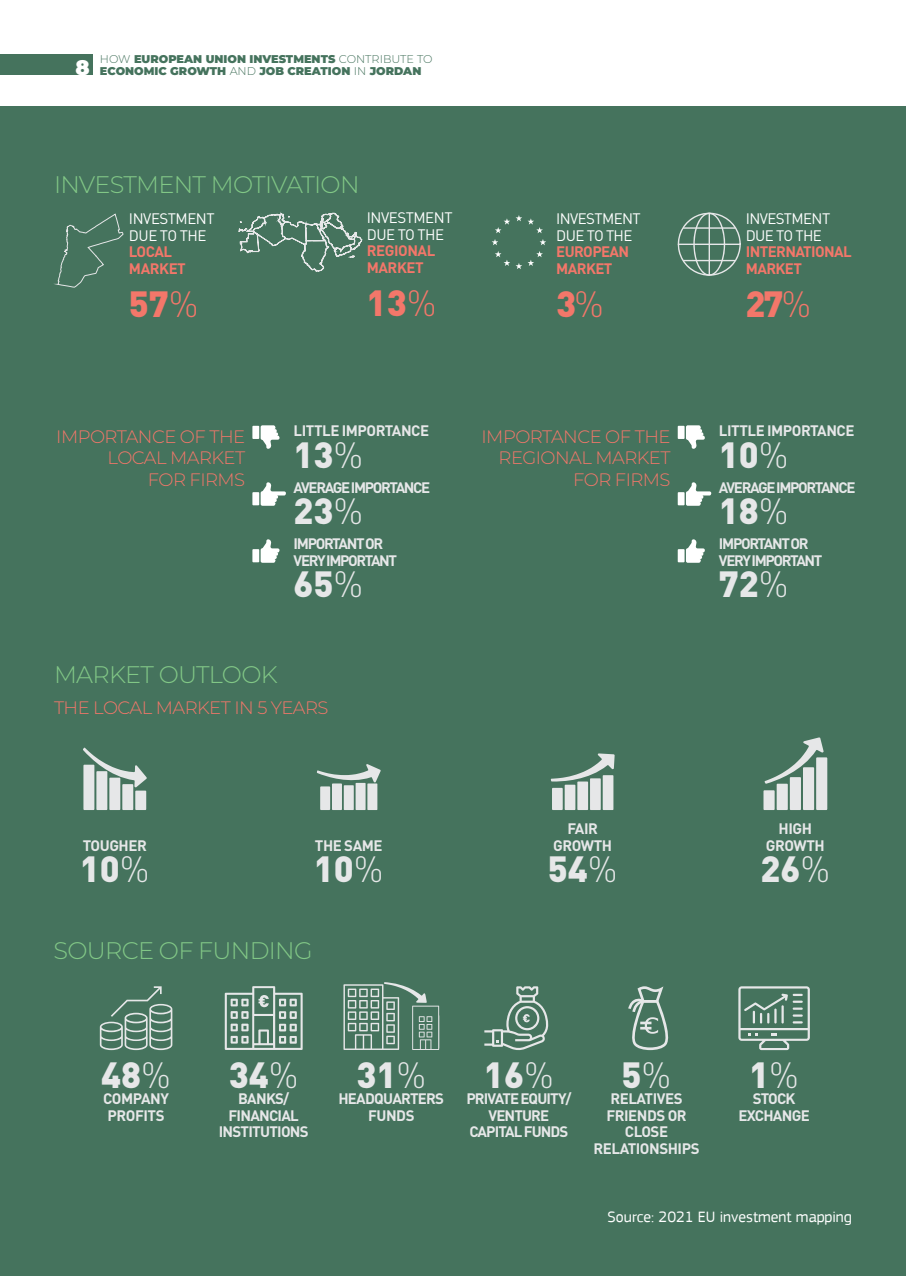
<style>
.page{position:relative;width:906px;height:1276px;background:#fff}
.page>*{position:absolute;margin:0;border:0;box-sizing:border-box;transform-origin:0 0}
.t1{font:900 36px "DIN Pro";color:#e6e7e8}
.t2{font:900 36px "DIN Pro";color:#f3776a}
.t3{font:300 24px "Montserrat";letter-spacing:-.03em;color:#81c786}
.t4{font:300 18px/21.6px "Montserrat";letter-spacing:-.03em;color:#f3776a}
.t5{font:15.75px "PF Square Sans Pro";color:#fff}
.t6{font:700 15px/16.5px "DIN Pro";letter-spacing:-.09em;color:#e6e7e8}
.t7{font:15px/16.5px "DIN Pro";letter-spacing:-.04em;color:#fff}
.t8{font:700 15px/16.5px "DIN Pro";letter-spacing:-.03em;color:#e6e7e8;text-align:center}
.t9{font:700 15px/16.5px "DIN Pro";letter-spacing:-.04em;color:#f3776a}
.t10{font:700 15px/16.5px "DIN Pro";letter-spacing:-.05em;color:#e6e7e8;text-align:center}
.t11{font:900 11.25px/12px "Montserrat";color:#45735d}
.s1{font-weight:300}
.s2{font-size:21px;color:#fff}
</style>
<div class="page">
<div style="left:0;top:106px;width:906px;height:1170px;background:#45735d"></div>
<div style="left:0;top:54px;width:92px;height:21px;background:#45735d"></div>
<svg style="left:677px;top:212px;width:64px;height:64px"></svg>
<svg style="left:686px;top:482px;width:25px;height:24px"></svg>
<div style="left:677px;top:492px;width:7px;height:13px;background:#fff"></div>
<svg style="left:686px;top:539px;width:19px;height:24px"></svg>
<div style="left:677px;top:549px;width:7px;height:13px;background:#fff"></div>
<svg style="left:686px;top:425px;width:19px;height:24px"></svg>
<div style="left:677px;top:426px;width:7px;height:13px;background:#fff"></div>
<div style="left:135px;top:790px;width:11px;height:20px;background:#e6e7e8"></div>
<div style="left:122px;top:784px;width:11px;height:26px;background:#e6e7e8"></div>
<div style="left:109px;top:777px;width:11px;height:33px;background:#e6e7e8"></div>
<div style="left:96px;top:771px;width:11px;height:39px;background:#e6e7e8"></div>
<svg style="left:83px;top:747px;width:64px;height:40px"></svg>
<div style="left:83px;top:764px;width:11px;height:46px;background:#e6e7e8"></div>
<div style="left:552px;top:788px;width:11px;height:22px;background:#e6e7e8"></div>
<div style="left:564px;top:784px;width:11px;height:26px;background:#e6e7e8"></div>
<div style="left:577px;top:781px;width:11px;height:29px;background:#e6e7e8"></div>
<div style="left:590px;top:778px;width:11px;height:32px;background:#e6e7e8"></div>
<svg style="left:551px;top:753px;width:63px;height:28px"></svg>
<div style="left:603px;top:775px;width:10px;height:35px;background:#e6e7e8"></div>
<div style="left:763px;top:790px;width:11px;height:20px;background:#e6e7e8"></div>
<div style="left:776px;top:783px;width:12px;height:27px;background:#e6e7e8"></div>
<div style="left:790px;top:777px;width:11px;height:33px;background:#e6e7e8"></div>
<div style="left:803px;top:767px;width:11px;height:43px;background:#e6e7e8"></div>
<svg style="left:764px;top:737px;width:59px;height:47px"></svg>
<div style="left:816px;top:757px;width:11px;height:53px;background:#e6e7e8"></div>
<svg style="left:54px;top:213px;width:70px;height:75px"></svg>
<svg style="left:172px;top:482px;width:114px;height:568px"></svg>
<svg style="left:317px;top:233px;width:180px;height:817px"></svg>
<svg style="left:238px;top:212px;width:124px;height:263px"></svg>
<svg style="left:628px;top:986px;width:41px;height:64px"></svg>
<svg style="left:100px;top:986px;width:72px;height:64px"></svg>
<svg style="left:343px;top:982px;width:96px;height:68px"></svg>
<svg style="left:484px;top:986px;width:64px;height:64px"></svg>
<svg style="left:738px;top:986px;width:72px;height:64px"></svg>
<svg style="left:225px;top:986px;width:78px;height:64px"></svg>
<svg style="left:495px;top:251px;width:48px;height:18px"></svg>
<svg style="left:492px;top:239px;width:6px;height:6px"></svg>
<svg style="left:540px;top:239px;width:6px;height:6px"></svg>
<svg style="left:495px;top:215px;width:48px;height:18px"></svg>
<p class="t11" style="left:76px;top:52px;width:358px;text-indent:24px"><span class="s1">HOW</span> EUROPEAN UNION INVESTMENTS <span class="s1">CONTRIBUTE TO<br></span><span class="s2">8</span> ECONOMIC GROWTH <span class="s1">AND</span> JOB CREATION <span class="s1">IN</span> JORDAN</p>
<h2 class="t3" style="left:54px;top:168px;width:121px">INVESTMENT</h2>
<h2 class="t3" style="left:211px;top:168px;width:91px">MOTIVATION</h2>
<p class="t7" style="left:129px;top:209px;width:77px">INVESTMENT<br>DUE TO THE</p>
<p class="t9" style="left:129px;top:242px;width:49px">LOCAL<br>MARKET</p>
<h1 class="t2" style="left:129px;top:273px;width:71px">57<span class="s1">%</span></h1>
<p class="t7" style="left:367px;top:208px;width:77px">INVESTMENT<br>DUE TO THE</p>
<p class="t9" style="left:367px;top:241px;width:70px">REGIONAL<br>MARKET</p>
<h1 class="t2" style="left:367px;top:272px;width:71px">13<span class="s1">%</span></h1>
<p class="t7" style="left:556px;top:209px;width:76px">INVESTMENT<br>DUE TO THE</p>
<p class="t9" style="left:556px;top:242px;width:58px">EUROPEAN<br>MARKET</p>
<h1 class="t2" style="left:556px;top:273px;width:49px">3<span class="s1">%</span></h1>
<p class="t4" style="left:56px;top:425px;width:12px">IMP</p>
<p class="t4" style="left:90px;top:425px;width:157px">ORTANCE OF TH E</p>
<p class="t4" style="left:108px;top:446px;width:139px">LOCAL MARKET</p>
<p class="t4" style="left:148px;top:468px;width:83px">FOR FIRMS</p>
<p class="t8" style="left:294px;top:420px;width:137px">LITTLE IM PORTANCE</p>
<h1 class="t1" style="left:293px;top:423px;width:71px">13<span class="s1">%</span></h1>
<p class="t6" style="left:294px;top:477px;width:138px">AVERAGE IM PORTANCE</p>
<h1 class="t1" style="left:293px;top:480px;width:71px">23<span class="s1">%</span></h1>
<p class="t6" style="left:294px;top:534px;width:105px">IM PORTANT OR<br>VERY IM PORTANT</p>
<h1 class="t1" style="left:293px;top:553px;width:71px">65<span class="s1">%</span></h1>
<h2 class="t3" style="left:54px;top:657px;width:39px">MARKET</h2>
<h2 class="t3" style="left:159px;top:657px;width:18px">OUTLOOK</h2>
<p class="t4" style="left:54px;top:696px;width:274px">TH E LOCAL MARKET IN 5 YEARS</p>
<p class="t4" style="left:498px;top:425px;width:173px;text-indent:17px">ORTANCE OF TH E<br>REGIONAL</p>
<p class="t4" style="left:481px;top:425px;width:12px">IMP</p>
<p class="t4" style="left:573px;top:446px;width:99px;text-indent:22px">MARKET<br>FOR FIRMS</p>
<p class="t7" style="left:746px;top:209px;width:76px">INVESTMENT<br>DUE TO THE</p>
<p class="t9" style="left:746px;top:242px;width:107px">INTERNATIONAL<br>MARKET</p>
<h1 class="t2" style="left:745px;top:273px;width:67px">27<span class="s1">%</span></h1>
<p class="t8" style="left:719px;top:420px;width:137px">LITTLE IM PORTANCE</p>
<h1 class="t1" style="left:719px;top:423px;width:71px">10<span class="s1">%</span></h1>
<p class="t6" style="left:719px;top:477px;width:138px">AVERAGE IM PORTANCE</p>
<h1 class="t1" style="left:719px;top:480px;width:71px">18<span class="s1">%</span></h1>
<p class="t6" style="left:719px;top:534px;width:105px">IM PORTANT OR<br>VERY IM PORTANT</p>
<h1 class="t1" style="left:719px;top:553px;width:71px">72<span class="s1">%</span></h1>
<p class="t8" style="left:83px;top:835px;width:66px">TOUGHER</p>
<h1 class="t1" style="left:80px;top:838px;width:71px">10<span class="s1">%</span></h1>
<p class="t6" style="left:315px;top:835px;width:69px">THE SAM E</p>
<h1 class="t1" style="left:314px;top:838px;width:71px">10<span class="s1">%</span></h1>
<h2 class="t3" style="left:53px;top:934px;width:32px">SOURCE</h2>
<h2 class="t3" style="left:159px;top:934px;width:70px">OF FUNDIN</h2>
<h2 class="t3" style="left:294px;top:934px;width:20px">G</h2>
<p class="t8" style="left:553px;top:819px;width:60px">FAIR<br>GROWTH</p>
<h1 class="t1" style="left:548px;top:838px;width:71px">54<span class="s1">%</span></h1>
<p class="t8" style="left:766px;top:819px;width:60px">HIGH<br>GROWTH</p>
<h1 class="t1" style="left:760px;top:838px;width:71px">26<span class="s1">%</span></h1>
<h1 class="t1" style="left:101px;top:1043px;width:71px">48<span class="s1">%</span></h1>
<p class="t6" style="left:103px;top:1088px;width:40px">COMPANY<br>PROFITS</p>
<h1 class="t1" style="left:229px;top:1043px;width:71px">34<span class="s1">%</span></h1>
<p class="t6" style="left:238px;top:1088px;width:52px">BAN KS/</p>
<p class="t6" style="left:228px;top:1105px;width:9px">FINANCIAL</p>
<p class="t6" style="left:219px;top:1121px;width:9px">INSTITUTIONS</p>
<h1 class="t1" style="left:356px;top:1043px;width:71px">31<span class="s1">%</span></h1>
<p class="t6" style="left:338px;top:1088px;width:10px">HEAD</p>
<p class="t6" style="left:368px;top:1088px;width:25px;text-indent:6px">QUARTERS<br>FUNDS</p>
<h1 class="t1" style="left:484px;top:1043px;width:71px">16<span class="s1">%</span></h1>
<p class="t6" style="left:466px;top:1088px;width:17px">PRIVATE</p>
<p class="t6" style="left:520px;top:1088px;width:25px">EQUITY</p>
<p class="t6" style="left:565px;top:1088px;width:8px">/</p>
<p class="t6" style="left:488px;top:1105px;width:10px">VENTURE</p>
<p class="t6" style="left:469px;top:1121px;width:9px">CAPITAL</p>
<p class="t6" style="left:524px;top:1121px;width:10px">FUNDS</p>
<h1 class="t1" style="left:621px;top:1043px;width:51px">5<span class="s1">%</span></h1>
<p class="t6" style="left:606px;top:1088px;width:13px">RELATIVES<br>FRIENDS</p>
<p class="t6" style="left:667px;top:1105px;width:10px">OR</p>
<p class="t6" style="left:625px;top:1121px;width:10px">CLOSE</p>
<p class="t6" style="left:593px;top:1138px;width:10px">RELATIONSHIPS</p>
<h1 class="t1" style="left:749px;top:1043px;width:51px">1<span class="s1">%</span></h1>
<p class="t10" style="left:738px;top:1088px;width:73px">STOCK<br>EXCHANGE</p>
<p class="t5" style="left:607px;top:1207px;width:246px">Source: 2021 EU investment mapping</p>
</div>
